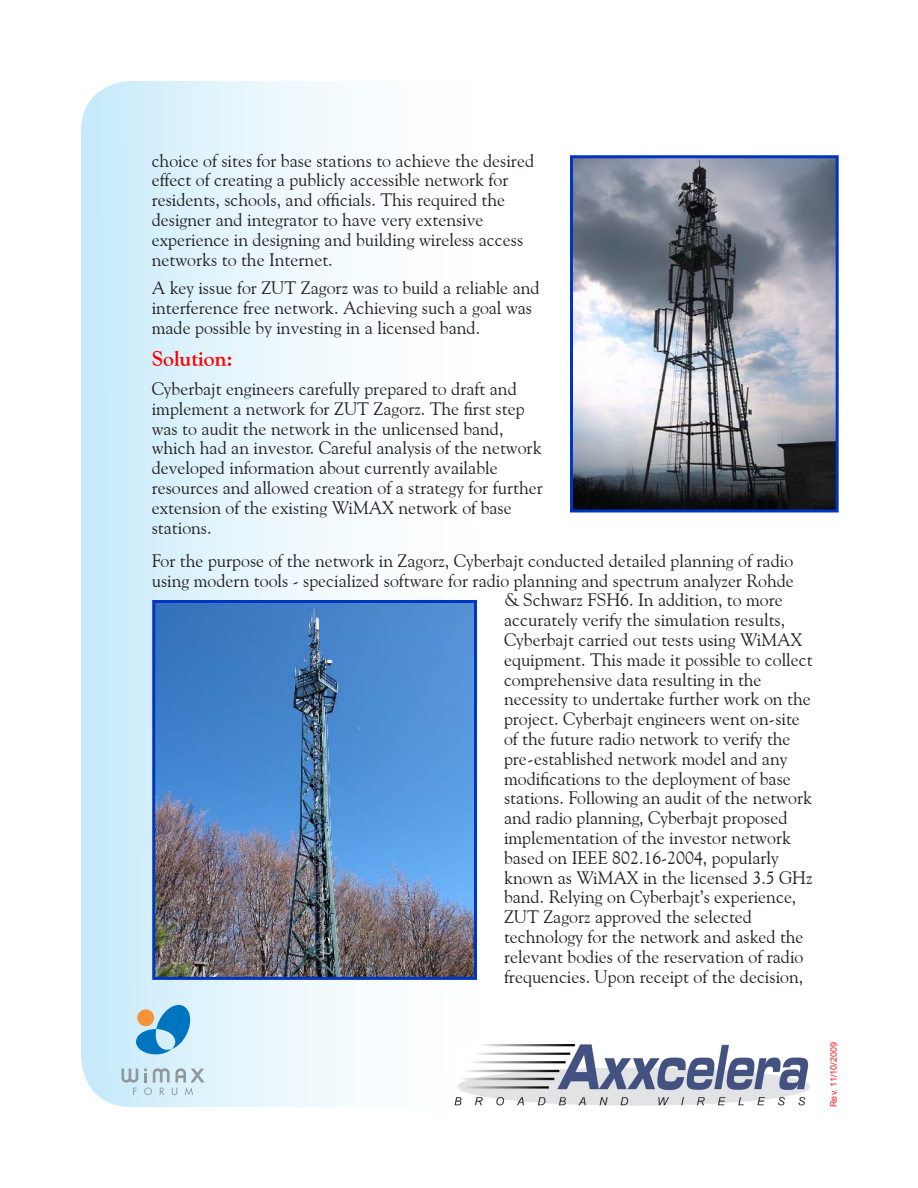
<style>
.page{position:relative;width:918px;height:1188px;background:#fff}
.page>*{position:absolute;margin:0;border:0;box-sizing:border-box;transform-origin:0 0}
.List_Paragraph{font:700 21px "Goudy Old Style BT";color:#f00}
.List_Paragraph-2{font:18px/19.8px "Goudy Old Style BT";color:#231f20}
.t1{font:9px "Arial";color:#ee1f23}
</style>
<div class="page">
<svg style="left:81px;top:81px;width:263px;height:1026px"></svg>
<img style="left:454px;top:1044px;width:356px;height:62px">
<svg style="left:136px;top:1002px;width:56px;height:52px;background:#78b1d1"></svg>
<svg style="left:122px;top:1069px;width:16px;height:26px"></svg>
<svg style="left:144px;top:1068px;width:61px;height:27px;background:#c6dae3"></svg>
<img style="left:574px;top:159px;width:261px;height:349px">
<div style="left:570px;top:155px;width:269px;height:357px;border:3px solid #0034c1"></div>
<img style="left:156px;top:604px;width:317px;height:372px">
<div style="left:152px;top:600px;width:325px;height:380px;border:3px solid #0034c1"></div>
<p class="List_Paragraph-2" style="left:152px;top:150px;width:384px">choice of sites for base stations to achieve the desired effect of creating a publicly accessible network for residents, schools, and officials. This required the designer and integrator to have very extensive experience in designing and building wireless access networks to the Internet.</p>
<p class="List_Paragraph-2" style="left:152px;top:278px;width:390px">A key issue for ZUT Zagorz was to build a reliable and interference free network. Achieving such a goal was made possible by investing in a licensed band.</p>
<p class="List_Paragraph" style="left:152px;top:346px;width:83px">Solution:</p>
<p class="List_Paragraph-2" style="left:152px;top:379px;width:393px">Cyberbajt engineers carefully prepared to draft and implement a network for ZUT Zagorz. The first step was to audit the network in the unlicensed band, which had an investor. Careful analysis of the network developed information about currently available resources and allowed creation of a strategy for further extension of the existing WiMAX network of base stations.</p>
<p class="List_Paragraph-2" style="left:152px;top:550px;width:643px">For the purpose of the network in Zagorz, Cyberbajt conducted detailed planning of radio</p>
<p class="List_Paragraph-2" style="left:152px;top:570px;width:644px">using modern tools - specialized software for radio planning and spectrum analyzer Rohde</p>
<p class="List_Paragraph-2" style="left:504px;top:590px;width:280px">&amp; Schwarz FSH6. In addition, to more</p>
<p class="List_Paragraph-2" style="left:504px;top:610px;width:283px">accurately verify the simulation results,</p>
<p class="List_Paragraph-2" style="left:504px;top:630px;width:300px">Cyberbajt carried out tests using WiMAX</p>
<p class="List_Paragraph-2" style="left:504px;top:649px;width:310px">equipment. This made it possible to collect</p>
<p class="List_Paragraph-2" style="left:504px;top:669px;width:259px">comprehensive data resulting in the</p>
<p class="List_Paragraph-2" style="left:504px;top:689px;width:308px">necessity to undertake further work on the</p>
<p class="List_Paragraph-2" style="left:504px;top:709px;width:297px">project. Cyberbajt engineers went on-site</p>
<p class="List_Paragraph-2" style="left:504px;top:729px;width:288px">of the future radio network to verify the</p>
<p class="List_Paragraph-2" style="left:504px;top:748px;width:285px">pre-established network model and any</p>
<p class="List_Paragraph-2" style="left:504px;top:768px;width:288px">modifications to the deployment of base</p>
<p class="List_Paragraph-2" style="left:504px;top:788px;width:310px">stations. Following an audit of the network</p>
<p class="List_Paragraph-2" style="left:504px;top:808px;width:285px">and radio planning, Cyberbajt proposed</p>
<p class="List_Paragraph-2" style="left:504px;top:828px;width:289px">implementation of the investor network</p>
<p class="List_Paragraph-2" style="left:504px;top:847px;width:276px">based on IEEE 802.16-2004, popularly</p>
<p class="List_Paragraph-2" style="left:504px;top:867px;width:310px">known as WiMAX in the licensed 3.5 GHz</p>
<p class="List_Paragraph-2" style="left:504px;top:887px;width:294px">band. Relying on Cyberbajt’s experience,</p>
<p class="List_Paragraph-2" style="left:504px;top:907px;width:250px">ZUT Zagorz approved the selected</p>
<p class="List_Paragraph-2" style="left:504px;top:927px;width:301px">technology for the network and asked the</p>
<p class="List_Paragraph-2" style="left:504px;top:946px;width:301px">relevant bodies of the reservation of radio</p>
<p class="List_Paragraph-2" style="left:504px;top:966px;width:301px">frequencies. Upon receipt of the decision,</p>
<p class="t1" style="left:828px;top:1107px;width:66px;rotate:-90deg">Rev. 11/10/2009</p>
</div>
